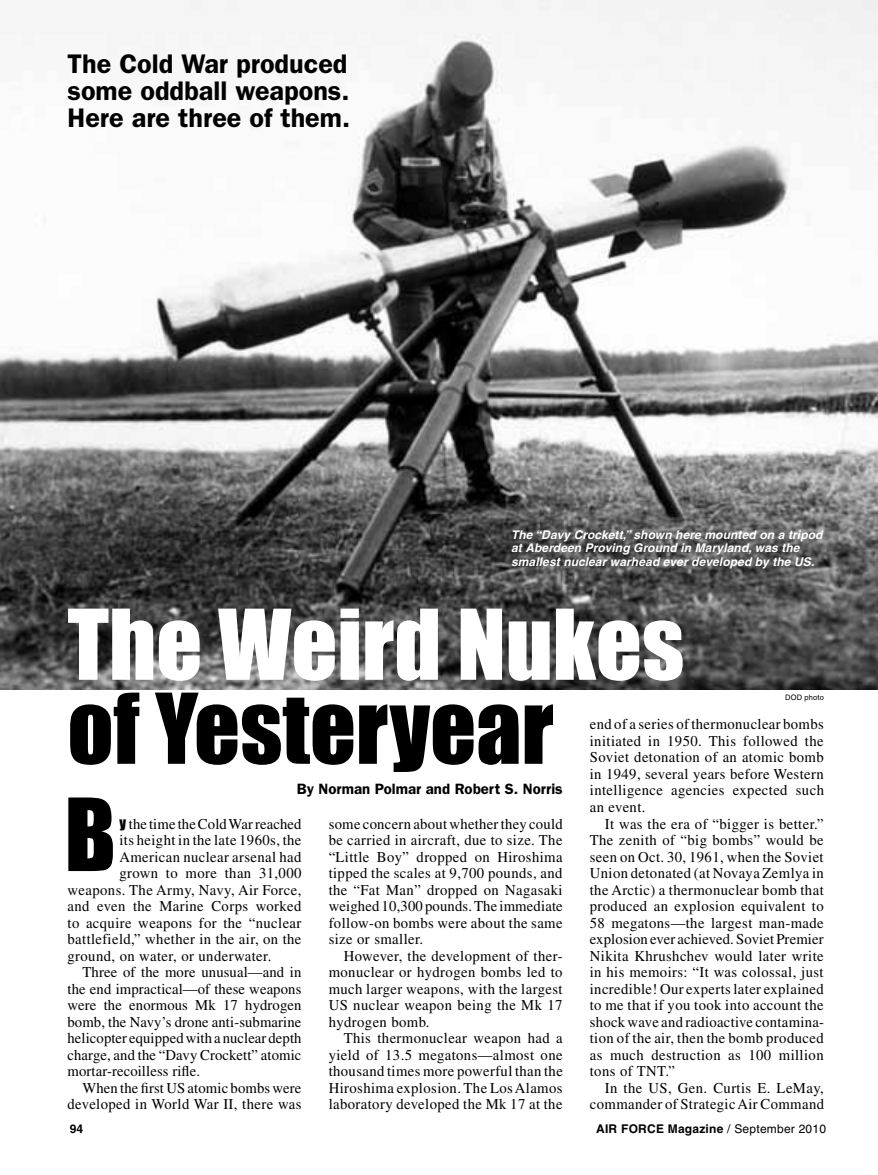
<style>
.page{position:relative;width:878px;height:1175px;background:#fff}
.page>*{position:absolute;margin:0;border:0;box-sizing:border-box;transform-origin:0 0}
.t1{font:93px "Impact";color:#000}
.t2{font:90px "Impact";color:#fff}
.t3{font:90px "Impact";color:#000}
.t4{font:600 27px/27px "Franklin Gothic";color:#000;text-align:justify}
.t5{font:15px/16.5px "Times";letter-spacing:.025em;color:#000;text-align:justify}
.t6{font:15px "Times";letter-spacing:.005em;color:#000}
.t7{font:600 15px "Franklin Gothic";color:#000}
.t8{font:italic 700 12px/13.5px "Helvetica";letter-spacing:.01em;color:#fff}
.t9{font:700 12px "Helvetica";letter-spacing:.02em;color:#000}
.t10{font:7.5px "Helvetica";letter-spacing:.02em;color:#000}
.s1{font-family:"Impact"}
.s2{font-weight:400}
</style>
<div class="page">
<img style="left:0;top:0;width:878px;height:690px">
<h3 class="t4" style="left:68px;top:50px;width:284px">The Cold War produced some oddball weapons.<br>Here are three of them.</h3>
<p class="t8" style="left:511px;top:527px;width:313px">The “Davy Crockett,” shown here mounted on a tripod at Aberdeen Proving Ground in Maryland, was the smallest nuclear warhead ever developed by the US.</p>
<h2 class="t2" style="left:68px;top:574px;width:618px">The Weird Nukes</h2>
<h2 class="t3" style="left:68px;top:658px;width:487px">of Yesteryear</h2>
<p class="t10" style="left:785px;top:693px;width:40px">DOD photo</p>
<p class="t5" style="left:590px;top:716px;width:236px">end of a series of thermonuclear bombs initiated in 1950. This followed the Soviet detonation of an atomic bomb in 1949, several years before Western intelligence agencies expected such an event.</p>
<p class="t5" style="left:590px;top:815px;width:235px;text-indent:15px">It was the era of “bigger is better.” The zenith of “big bombs” would be seen on Oct. 30, 1961, when the Soviet Union detonated (at Novaya Zemlya in the Arctic) a thermonuclear bomb that produced an explosion equivalent to 58 megatons—the largest man-made explosion ever achieved. Soviet Premier Nikita Khrushchev would later write in his memoirs: “It was colossal, just incredible! Our experts later explained to me that if you took into account the shock wave and radioactive contamina&shy;tion of the air, then the bomb produced as much destruction as 100 million tons of TNT.”</p>
<p class="t5" style="left:590px;top:1079px;width:236px;text-align:right">In the US, Gen. Curtis E. LeMay, commander of Strategic Air Command</p>
<p class="t7" style="left:297px;top:779px;width:267px">By Norman Polmar and Robert S. Norris</p>
<p class="t5" style="left:328px;top:815px;width:236px">some concern about whether they could be carried in aircraft, due to size. The “Little Boy” dropped on Hiroshima tipped the scales at 9,700 pounds, and the “Fat Man” dropped on Nagasaki weighed 10,300 pounds. The immediate follow-on bombs were about the same size or smaller.</p>
<p class="t5" style="left:328px;top:947px;width:235px;text-indent:15px">However, the development of ther&shy;monuclear or hydrogen bombs led to much larger weapons, with the largest US nuclear weapon being the Mk 17 hydrogen bomb.</p>
<p class="t5" style="left:328px;top:1029px;width:236px;text-indent:15px">This thermonuclear weapon had a yield of 13.5 megatons—almost one thousand times more powerful than the Hiroshima explosion. The Los Alamos laboratory developed the Mk 17 at the</p>
<h1 class="t1" style="left:64px;top:762px;width:53px">B</h1>
<p class="t5" style="left:119px;top:815px;width:184px"><span class="s1">y</span> the time the Cold War reached</p>
<p class="t5" style="left:119px;top:831px;width:183px">its height in the late 1960s, the</p>
<p class="t5" style="left:119px;top:848px;width:183px">American nuclear arsenal had</p>
<p class="t5" style="left:119px;top:864px;width:183px">grown to more than 31,000</p>
<p class="t5" style="left:67px;top:881px;width:235px">weapons. The Army, Navy, Air Force,</p>
<p class="t5" style="left:67px;top:897px;width:235px">and even the Marine Corps worked</p>
<p class="t5" style="left:67px;top:914px;width:235px">to acquire weapons for the “nuclear</p>
<p class="t5" style="left:67px;top:930px;width:235px">battlefield,” whether in the air, on the</p>
<p class="t5" style="left:67px;top:947px;width:205px">ground, on water, or underwater.</p>
<p class="t6" style="left:82px;top:963px;width:220px">Three of the more unusual—and in</p>
<p class="t6" style="left:67px;top:980px;width:235px">the end impractical—of these weapons</p>
<p class="t6" style="left:67px;top:996px;width:235px">were the enormous Mk 17 hydrogen</p>
<p class="t6" style="left:67px;top:1013px;width:235px">bomb, the Navy’s drone anti-submarine</p>
<p class="t6" style="left:67px;top:1029px;width:235px">helicopter equipped with a nuclear depth</p>
<p class="t6" style="left:67px;top:1046px;width:235px">charge, and the “Davy Crockett” atomic</p>
<p class="t6" style="left:67px;top:1062px;width:134px">mortar-recoilless rifle.</p>
<p class="t6" style="left:82px;top:1079px;width:220px">When the first US atomic bombs were</p>
<p class="t5" style="left:67px;top:1095px;width:235px">developed in World War II, there was</p>
<p class="t9" style="left:70px;top:1121px;width:15px">94</p>
<p class="t9" style="left:596px;top:1121px;width:231px">AIR FORCE Magazine <span class="s2">/ September 2010</span></p>
</div>
